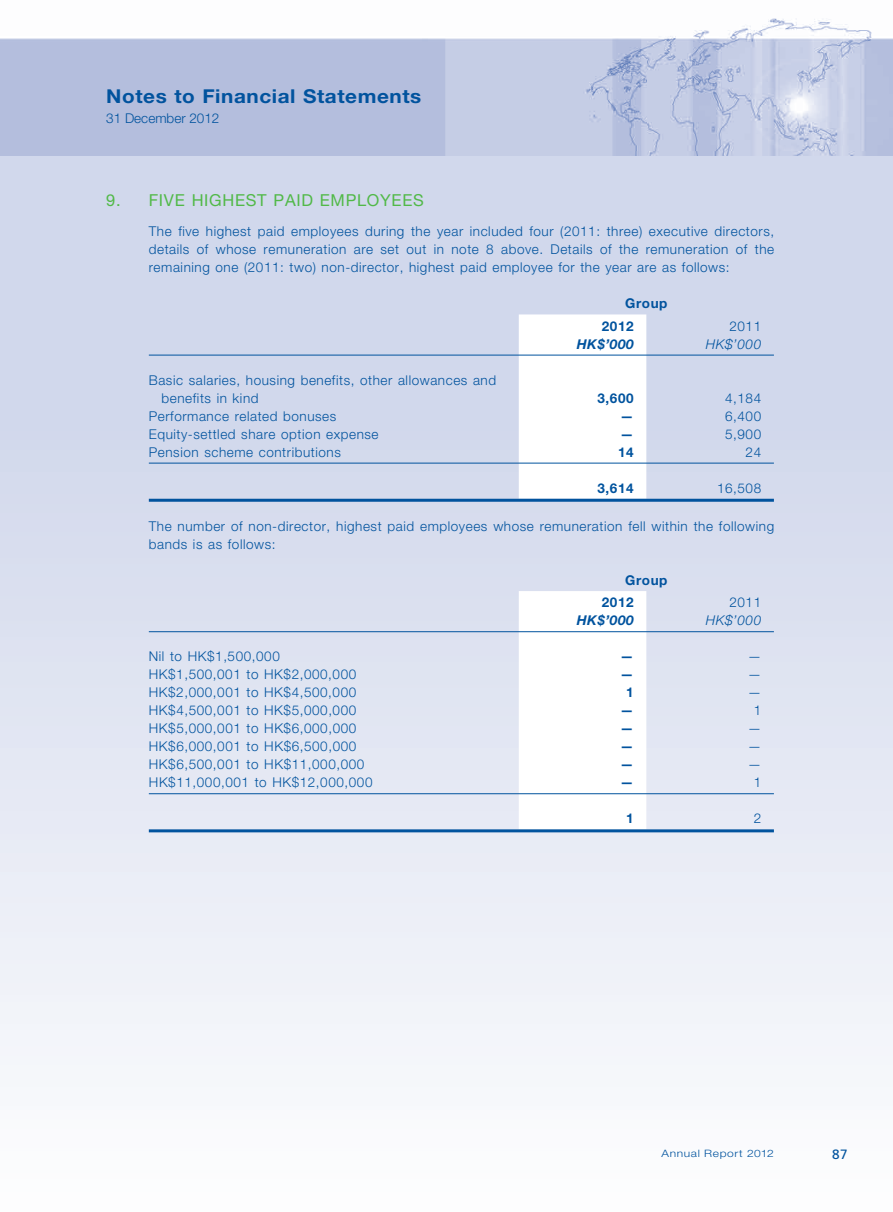
<style>
.page{position:relative;width:893px;height:1212px;background:#fff}
.page>*{position:absolute;margin:0;border:0;box-sizing:border-box;transform-origin:0 0}
.t1{font:700 19.2px "Helvetica Neue";letter-spacing:.03em;color:#01539e;scale:1.08 1}
.t2{font:16.5px "Helvetica Neue";letter-spacing:.04em;color:#51b948}
.t3{font:300 13.5px/18px "Helvetica Neue";letter-spacing:.04em;color:#01539e}
.t4{font:700 13.5px/22.2px "Helvetica Neue";letter-spacing:.04em;color:#01539e}
.t5{font:300 13.5px "Helvetica Neue";color:#01539e}
.t6{font:italic 700 13.5px "Helvetica Neue";letter-spacing:.04em;color:#01539e}
.t7{font:italic 300 13.5px "Helvetica Neue";letter-spacing:.04em;color:#01539e}
.t8{font:13.5px "Frutiger";color:#01539e}
.t9{font:300 10.2px "Helvetica Neue";letter-spacing:.05em;color:#01539e;scale:1.18 1}
</style>
<div class="page">
<img style="left:0;top:18px;width:893px;height:138px">
<div style="left:0;top:156px;width:893px;height:1056px;background:linear-gradient(to bottom,#c8d0e8,#fafbfc)"></div>
<svg style="left:519px;top:314px;width:127px;height:185px"></svg>
<hr style="left:149px;top:355px;width:625px;height:1px;background:#01539e">
<hr style="left:149px;top:463px;width:625px;height:1px;background:#01539e">
<hr style="left:149px;top:499px;width:625px;height:3px;background:#01539e">
<svg style="left:519px;top:591px;width:127px;height:238px"></svg>
<hr style="left:149px;top:631px;width:625px;height:1px;background:#01539e">
<hr style="left:149px;top:793px;width:625px;height:1px;background:#01539e">
<hr style="left:149px;top:829px;width:625px;height:3px;background:#01539e">
<h1 class="t1" style="left:106px;top:84px;width:293px">Notes to Financial Statements</h1>
<p class="t5" style="left:106px;top:110px;width:115px">31 December 2012</p>
<p class="t2" style="left:106px;top:190px;width:319px">9. FIVE HIGHEST PAID EMPLOYEES</p>
<p class="t3" style="left:149px;top:222px;width:627px;text-align:justify">The five highest paid employees during the year included four (2011: three) executive directors, details of whose remuneration are set out in note 8 above. Details of the remuneration of the remaining one (2011: two) non-director, highest paid employee for the year are as follows:</p>
<p class="t4" style="left:602px;top:292px;width:67px;text-indent:23px">Group<br>2012</p>
<p class="t3" style="left:729px;top:316px;width:33px">2011</p>
<p class="t3" style="left:162px;top:370px;width:336px;text-indent:-13px">Basic salaries, housing benefits, other allowances and benefits in kind</p>
<p class="t6" style="left:577px;top:335px;width:58px">HK$’000</p>
<p class="t7" style="left:706px;top:336px;width:57px">HK$’000</p>
<p class="t4" style="left:598px;top:386px;width:38px">3,600</p>
<p class="t3" style="left:725px;top:388px;width:38px">4,184</p>
<p class="t3" style="left:149px;top:406px;width:189px">Performance related bonuses</p>
<p class="t4" style="left:620px;top:404px;width:15px">—</p>
<p class="t3" style="left:725px;top:406px;width:38px">6,400</p>
<p class="t3" style="left:149px;top:424px;width:231px">Equity-settled share option expense</p>
<p class="t4" style="left:620px;top:422px;width:15px">—</p>
<p class="t3" style="left:725px;top:424px;width:38px">5,900</p>
<p class="t3" style="left:149px;top:442px;width:194px">Pension scheme contributions</p>
<p class="t4" style="left:618px;top:440px;width:17px">14</p>
<p class="t3" style="left:746px;top:442px;width:17px">24</p>
<p class="t4" style="left:598px;top:476px;width:38px">3,614</p>
<p class="t3" style="left:717px;top:478px;width:46px">16,508</p>
<p class="t3" style="left:149px;top:517px;width:627px">The number of non-director, highest paid employees whose remuneration fell within the following bands is as follows:</p>
<p class="t4" style="left:602px;top:569px;width:67px;text-indent:23px">Group<br>2012</p>
<p class="t3" style="left:729px;top:593px;width:33px">2011</p>
<p class="t6" style="left:577px;top:612px;width:58px">HK$’000</p>
<p class="t7" style="left:706px;top:612px;width:57px">HK$’000</p>
<p class="t3" style="left:149px;top:647px;width:133px">Nil to HK$1,500,000</p>
<p class="t4" style="left:620px;top:645px;width:15px">—</p>
<p class="t3" style="left:748px;top:647px;width:15px">—</p>
<p class="t3" style="left:149px;top:665px;width:209px">HK$1,500,001 to HK$2,000,000</p>
<p class="t4" style="left:620px;top:663px;width:15px">—</p>
<p class="t3" style="left:748px;top:665px;width:15px">—</p>
<p class="t3" style="left:149px;top:683px;width:209px">HK$2,000,001 to HK$4,500,000</p>
<p class="t4" style="left:626px;top:681px;width:9px">1</p>
<p class="t3" style="left:748px;top:683px;width:15px">—</p>
<p class="t3" style="left:149px;top:701px;width:209px">HK$4,500,001 to HK$5,000,000</p>
<p class="t4" style="left:620px;top:699px;width:15px">—</p>
<p class="t3" style="left:754px;top:701px;width:9px">1</p>
<p class="t3" style="left:149px;top:719px;width:209px">HK$5,000,001 to HK$6,000,000</p>
<p class="t4" style="left:620px;top:717px;width:15px">—</p>
<p class="t3" style="left:748px;top:719px;width:15px">—</p>
<p class="t3" style="left:149px;top:737px;width:209px">HK$6,000,001 to HK$6,500,000</p>
<p class="t4" style="left:620px;top:735px;width:15px">—</p>
<p class="t3" style="left:748px;top:737px;width:15px">—</p>
<p class="t3" style="left:149px;top:755px;width:217px">HK$6,500,001 to HK$11,000,000</p>
<p class="t4" style="left:620px;top:753px;width:15px">—</p>
<p class="t3" style="left:748px;top:755px;width:15px">—</p>
<p class="t3" style="left:149px;top:773px;width:225px">HK$11,000,001 to HK$12,000,000</p>
<p class="t4" style="left:620px;top:771px;width:15px">—</p>
<p class="t3" style="left:754px;top:773px;width:9px">1</p>
<p class="t4" style="left:626px;top:807px;width:9px">1</p>
<p class="t3" style="left:754px;top:809px;width:9px">2</p>
<p class="t9" style="left:662px;top:1147px;width:97px">Annual Report 2012</p>
<p class="t8" style="left:832px;top:1146px;width:17px">87</p>
</div>
